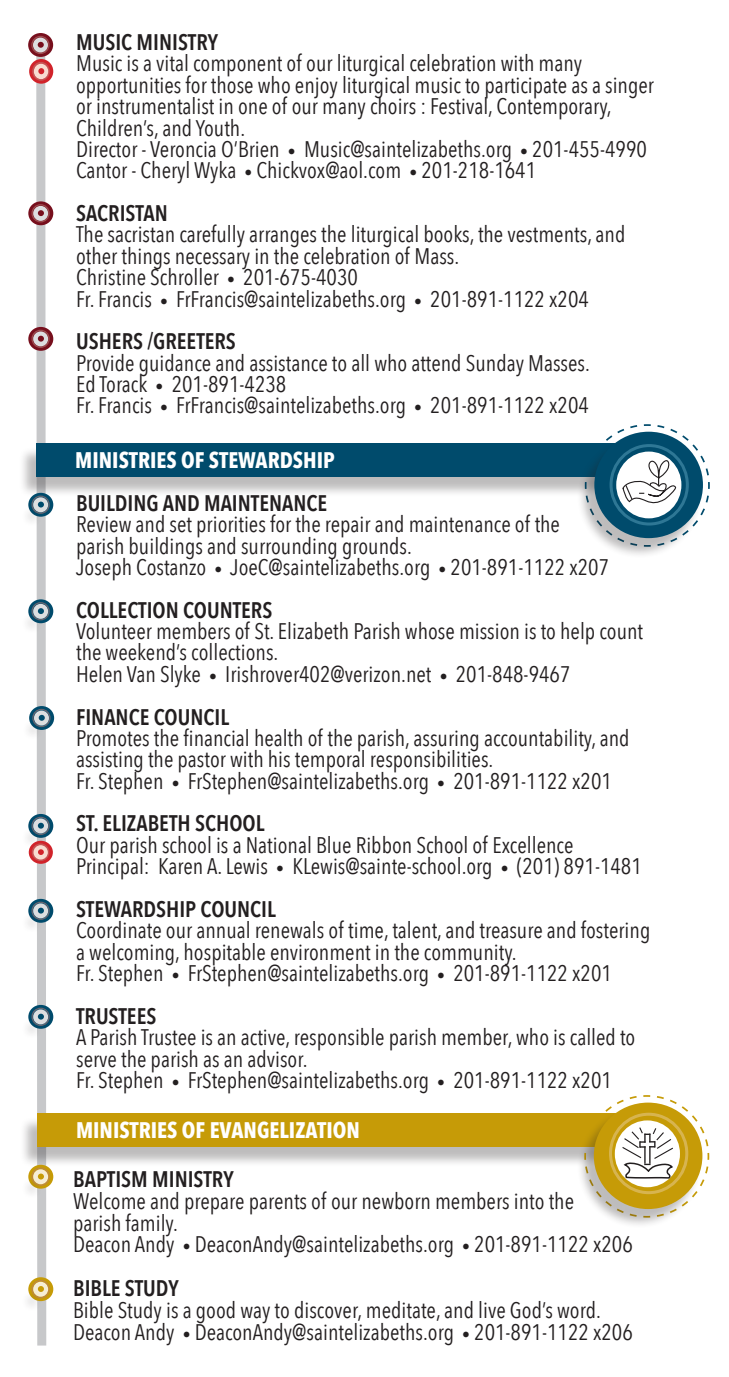
<style>
.page{position:relative;width:729px;height:1377px;background:#fff}
.page>*{position:absolute;margin:0;border:0;box-sizing:border-box;transform-origin:0 0}
.t1{font:22.5px/21.4px "Avenir Next Condensed";color:#231f20}
.t2{font:600 22.5px "Avenir Next Condensed";color:#231f20}
.t3{font:700 22.5px "Avenir Next Condensed";color:#fff}
.s1{font-size:15.75px}
</style>
<div class="page">
<svg style="left:28px;top:33px;width:25px;height:24px"></svg>
<div style="left:31px;top:36px;width:19px;height:18px;border:1px solid #b87974;border-radius:50%"></div>
<svg style="left:28px;top:201px;width:25px;height:24px"></svg>
<div style="left:31px;top:204px;width:19px;height:18px;border:1px solid #b87974;border-radius:50%"></div>
<svg style="left:28px;top:327px;width:25px;height:24px"></svg>
<div style="left:31px;top:330px;width:19px;height:18px;border:1px solid #b87974;border-radius:50%"></div>
<svg style="left:28px;top:599px;width:25px;height:24px"></svg>
<div style="left:31px;top:602px;width:19px;height:18px;border:1px solid #b87974;border-radius:50%"></div>
<div style="left:21px;top:612px;width:22px;height:22px;background:#231f20;opacity:.3"></div>
<div style="left:29px;top:706px;width:25px;height:24px;background:#004b6c;border-radius:50%"></div>
<div style="left:22px;top:719px;width:22px;height:22px;background:#231f20;opacity:.3"></div>
<div style="left:19px;top:447px;width:624px;height:51px;background:#231f20;opacity:.3"></div>
<div style="left:36px;top:443px;width:608px;height:34px;background:#004b6c"></div>
<svg style="left:29px;top:59px;width:24px;height:25px"></svg>
<svg style="left:28px;top:814px;width:25px;height:24px"></svg>
<div style="left:31px;top:817px;width:19px;height:18px;border:1px solid #b87974;border-radius:50%"></div>
<div style="left:21px;top:827px;width:22px;height:22px;background:#231f20;opacity:.3"></div>
<svg style="left:28px;top:899px;width:25px;height:24px"></svg>
<div style="left:31px;top:902px;width:19px;height:18px;border:1px solid #b87974;border-radius:50%"></div>
<div style="left:21px;top:912px;width:22px;height:22px;background:#231f20;opacity:.3"></div>
<svg style="left:28px;top:1005px;width:25px;height:24px"></svg>
<div style="left:31px;top:1008px;width:19px;height:18px;border:1px solid #b87974;border-radius:50%"></div>
<div style="left:21px;top:1018px;width:22px;height:22px;background:#231f20;opacity:.3"></div>
<div style="left:19px;top:1117px;width:648px;height:51px;background:#231f20;opacity:.3"></div>
<div style="left:37px;top:1113px;width:630px;height:34px;background:#c69b07"></div>
<div style="left:576px;top:1106px;width:126px;height:123px;background:#231f20;opacity:.3"></div>
<svg style="left:583px;top:1095px;width:127px;height:124px"></svg>
<svg style="left:28px;top:493px;width:25px;height:24px"></svg>
<div style="left:31px;top:496px;width:19px;height:18px;border:1px solid #b87974;border-radius:50%"></div>
<div style="left:21px;top:506px;width:22px;height:22px;background:#231f20;opacity:.3"></div>
<div style="left:577px;top:435px;width:125px;height:123px;background:#231f20;opacity:.3"></div>
<svg style="left:584px;top:424px;width:126px;height:124px"></svg>
<div style="left:28px;top:1165px;width:25px;height:24px;background:#c69b07;border-radius:50%"></div>
<div style="left:31px;top:1168px;width:19px;height:18px;border:1px solid #b87974;border-radius:50%"></div>
<div style="left:21px;top:1178px;width:22px;height:22px;background:#231f20;opacity:.3"></div>
<svg style="left:28px;top:1277px;width:25px;height:24px"></svg>
<div style="left:31px;top:1280px;width:19px;height:18px;border:1px solid #b87974;border-radius:50%"></div>
<div style="left:21px;top:1290px;width:22px;height:22px;background:#231f20;opacity:.3"></div>
<div style="left:29px;top:841px;width:24px;height:23px;background:#d1232a;border-radius:50%"></div>
<svg style="left:32px;top:33px;width:19px;height:1313px"></svg>
<p class="t2" style="left:76px;top:23px;width:144px">MUSIC MINISTRY</p>
<p class="t1" style="left:76px;top:52px;width:579px">Music is a vital component of our liturgical celebration with many opportunities for those who enjoy liturgical music to participate as a singer or instrumentalist in one of our many choirs : Festival, Contemporary, Children’s, and Youth.<br>Director - Veroncia O’Brien <span class="s1">•</span> Music@saintelizabeths.org <span class="s1">•</span> 201-455-4990<br>Cantor - Cheryl Wyka <span class="s1">•</span> Chickvox@aol.com <span class="s1">•</span> 201-218-1641</p>
<p class="t2" style="left:76px;top:194px;width:93px">SACRISTAN</p>
<p class="t1" style="left:76px;top:223px;width:551px">The sacristan carefully arranges the liturgical books, the vestments, and other things necessary in the celebration of Mass.<br>Christine Schroller <span class="s1">•</span> 201-675-4030<br>Fr. Francis <span class="s1">•</span> FrFrancis@saintelizabeths.org <span class="s1">•</span> 201-891-1122 x204</p>
<p class="t2" style="left:76px;top:322px;width:161px">USHERS /GREETERS</p>
<p class="t1" style="left:76px;top:351px;width:515px">Provide guidance and assistance to all who attend Sunday Masses.<br>Ed Torack <span class="s1">•</span> 201-891-4238<br>Fr. Francis <span class="s1">•</span> FrFrancis@saintelizabeths.org <span class="s1">•</span> 201-891-1122 x204</p>
<p class="t3" style="left:75px;top:446px;width:261px">MINISTRIES OF STEWARDSHIP</p>
<p class="t2" style="left:76px;top:484px;width:253px">BUILDING AND MAINTENANCE</p>
<p class="t1" style="left:76px;top:513px;width:535px">Review and set priorities for the repair and maintenance of the parish buildings and surrounding grounds.<br>Joseph Costanzo <span class="s1">•</span> JoeC@saintelizabeths.org <span class="s1">•</span> 201-891-1122 x207</p>
<p class="t2" style="left:76px;top:590px;width:198px">COLLECTION COUNTERS</p>
<p class="t1" style="left:76px;top:619px;width:569px">Volunteer members of St. Elizabeth Parish whose mission is to help count the weekend’s collections.<br>Helen Van Slyke <span class="s1">•</span> Irishrover402@verizon.net <span class="s1">•</span> 201-848-9467</p>
<p class="t2" style="left:76px;top:697px;width:154px">FINANCE COUNCIL</p>
<p class="t1" style="left:76px;top:726px;width:555px">Promotes the financial health of the parish, assuring accountability, and assisting the pastor with his temporal responsibilities.<br>Fr. Stephen <span class="s1">•</span> FrStephen@saintelizabeths.org <span class="s1">•</span> 201-891-1122 x201</p>
<p class="t2" style="left:76px;top:804px;width:190px">ST. ELIZABETH SCHOOL</p>
<p class="t1" style="left:76px;top:833px;width:567px">Our parish school is a National Blue Ribbon School of Excellence<br>Principal: Karen A. Lewis <span class="s1">•</span> KLewis@sainte-school.org <span class="s1">•</span> (201) 891-1481</p>
<p class="t2" style="left:76px;top:890px;width:201px">STEWARDSHIP COUNCIL</p>
<p class="t1" style="left:76px;top:919px;width:576px">Coordinate our annual renewals of time, talent, and treasure and fostering a welcoming, hospitable environment in the community.<br>Fr. Stephen <span class="s1">•</span> FrStephen@saintelizabeths.org <span class="s1">•</span> 201-891-1122 x201</p>
<p class="t2" style="left:76px;top:997px;width:82px">TRUSTEES</p>
<p class="t1" style="left:76px;top:1026px;width:561px">A Parish Trustee is an active, responsible parish member, who is called to serve the parish as an advisor.<br>Fr. Stephen <span class="s1">•</span> FrStephen@saintelizabeths.org <span class="s1">•</span> 201-891-1122 x201</p>
<p class="t3" style="left:76px;top:1117px;width:285px">MINISTRIES OF EVANGELIZATION</p>
<p class="t2" style="left:73px;top:1160px;width:162px">BAPTISM MINISTRY</p>
<p class="t1" style="left:73px;top:1189px;width:561px">Welcome and prepare parents of our newborn members into the<br>parish family.<br>Deacon Andy <span class="s1">•</span> DeaconAndy@saintelizabeths.org <span class="s1">•</span> 201-891-1122 x206</p>
<p class="t2" style="left:73px;top:1269px;width:107px">BIBLE STUDY</p>
<p class="t1" style="left:73px;top:1298px;width:561px">Bible Study is a good way to discover, meditate, and live God’s word.<br>Deacon Andy <span class="s1">•</span> DeaconAndy@saintelizabeths.org <span class="s1">•</span> 201-891-1122 x206</p>
</div>
